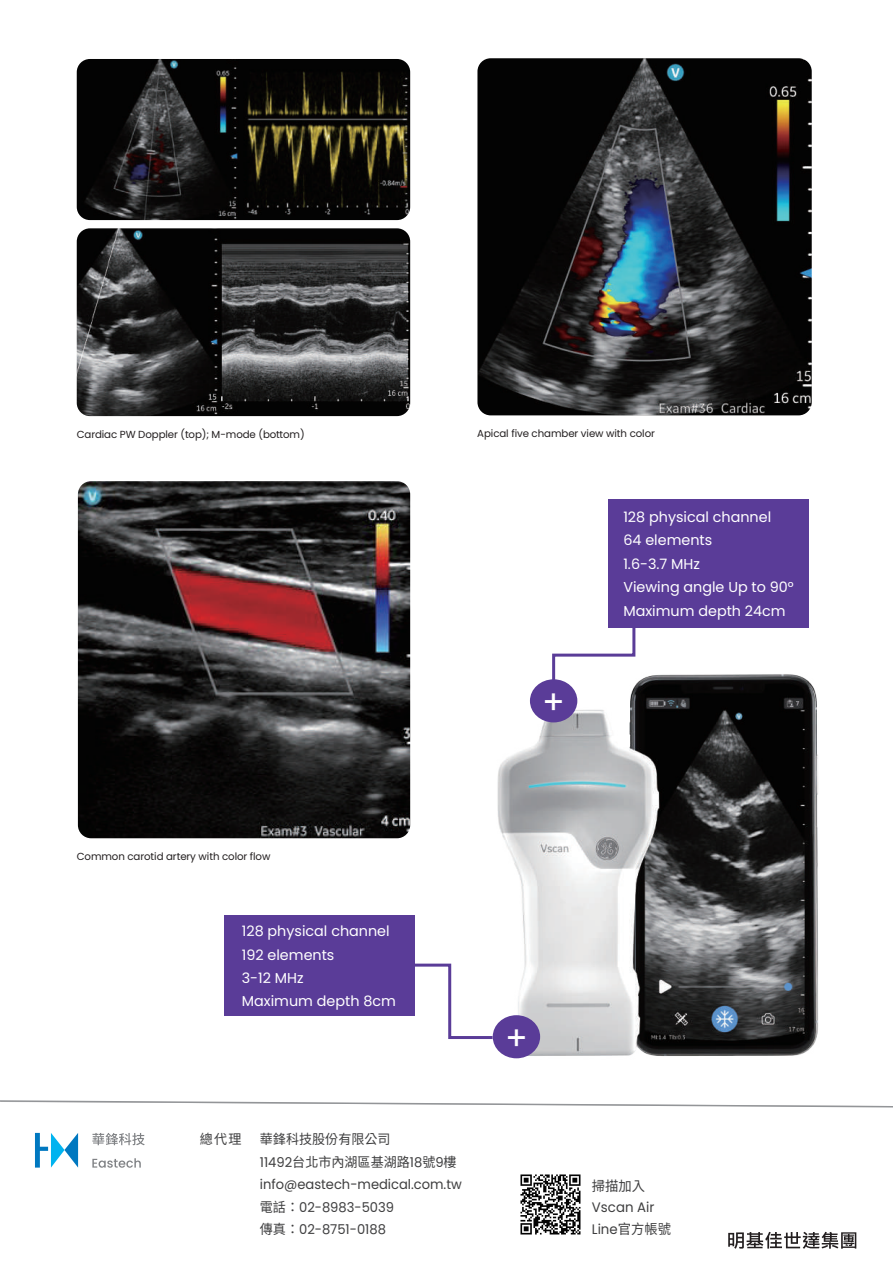
<style>
.page{position:relative;width:893px;height:1263px;background:#fff}
.page>*{position:absolute;margin:0;border:0;box-sizing:border-box;transform-origin:0 0}
.t1{font:35.7px "Arial";color:#fff}
.t2{font:14.4px/23.4px "Poppins";color:#fff}
.t3{font:13.8px/21.5px "Poppins";color:#3e3e3f}
.t4{font:13.8px "Noto Sans TC";color:#3e3e3f}
.t5{font:13.5px/22.5px "Poppins";color:#3e3e3f}
.t6{font:13.5px/22.5px "Noto Sans TC";color:#3e3e3f}
.t7{font:10.2px "Poppins";letter-spacing:-.01em;color:#231f20}
.s1{font-family:"Poppins"}
.s2{font-family:"Noto Sans TC"}
</style>
<div class="page">
<svg style="left:0;top:1100px;width:893px;height:8px"></svg>
<svg style="left:728px;top:1232px;width:128px;height:17px"></svg>
<img style="left:477px;top:58px;width:335px;height:357px">
<img style="left:78px;top:481px;width:332px;height:357px">
<img style="left:77px;top:228px;width:333px;height:188px">
<img style="left:77px;top:59px;width:333px;height:161px">
<img style="left:493px;top:674px;width:325px;height:385px">
<svg style="left:551px;top:628px;width:86px;height:58px"></svg>
<div style="left:530px;top:679px;width:47px;height:43px;background:#5a3c98;border-radius:50%"></div>
<div style="left:608px;top:499px;width:201px;height:129px;background:#5a3c98"></div>
<svg style="left:404px;top:962px;width:92px;height:78px"></svg>
<div style="left:493px;top:1015px;width:47px;height:43px;background:#5a3c98;border-radius:50%"></div>
<div style="left:225px;top:915px;width:190px;height:100px;background:#5a3c98"></div>
<img style="left:520px;top:1174px;width:61px;height:61px">
<svg style="left:35px;top:1133px;width:43px;height:34px"></svg>
<svg style="left:92px;top:1133px;width:53px;height:12px"></svg>
<svg style="left:92px;top:1158px;width:49px;height:10px"></svg>
<p class="t7" style="left:77px;top:429px;width:229px">Cardiac PW Doppler (top); M-mode (bottom)</p>
<p class="t7" style="left:477px;top:428px;width:179px">Apical five chamber view with color</p>
<h1 class="t1" style="left:543px;top:677px;width:22px">+</h1>
<p class="t2" style="left:623px;top:505px;width:172px">128 physical channel<br>64 elements<br>1.6-3.7 MHz<br>Viewing angle Up to 90°<br>Maximum depth 24cm</p>
<p class="t7" style="left:77px;top:851px;width:195px">Common carotid artery with color flow</p>
<p class="t2" style="left:242px;top:919px;width:156px">128 physical channel<br>192 elements<br>3-12 MHz<br>Maximum depth 8cm</p>
<p class="t6" style="left:200px;top:1128px;width:43px">總代理</p>
<p class="t6" style="left:260px;top:1128px;width:198px">華鋒科技股份有限公司<br><span class="s1">11492</span>台北市內湖區基湖路<span class="s1">18</span>號<span class="s1">9</span>樓</p>
<p class="t5" style="left:260px;top:1173px;width:203px">info@eastech-medical.com.tw<span class="s2">電話：</span>02-8983-5039<br><span class="s2">傳真：</span>02-8751-0188</p>
<h1 class="t1" style="left:506px;top:1013px;width:22px">+</h1>
<p class="t4" style="left:592px;top:1178px;width:55px">掃描加入</p>
<p class="t3" style="left:592px;top:1197px;width:81px">Vscan Air<br>Line<span class="s2">官方帳號</span></p>
</div>
